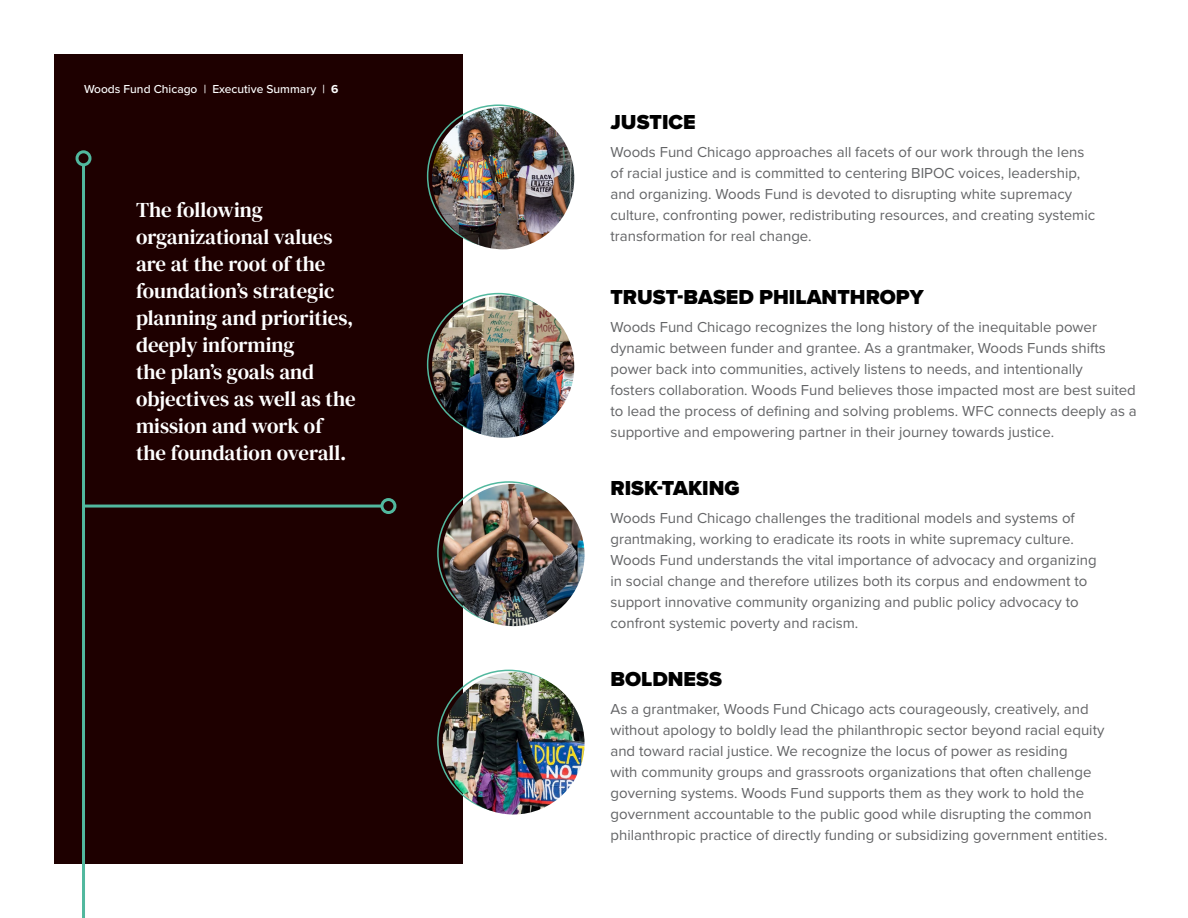
<style>
.page{position:relative;width:1188px;height:918px;background:#fff}
.page>*{position:absolute;margin:0;border:0;box-sizing:border-box;transform-origin:0 0}
.t1{font:21px/27px "DM Serif Text";color:#fff}
.t2{font:900 21px "Proxima Nova";color:#000}
.t3{font:15px/21px "Proxima Nova";color:#636466}
.t4{font:500 12px "Proxima Nova";color:#fff}
.s1{font-weight:700}
</style>
<div class="page">
<div style="left:54px;top:54px;width:408px;height:810px;background:#1e0000"></div>
<img style="left:432px;top:107px;width:142px;height:142px;border-radius:71px">
<img style="left:432px;top:296px;width:142px;height:142px;border-radius:71px">
<img style="left:442px;top:484px;width:143px;height:142px;border-radius:71px">
<img style="left:442px;top:672px;width:143px;height:143px;border-radius:71px">
<hr style="left:82px;top:165px;width:3px;height:753px;background:#51b89e">
<div style="left:76px;top:150px;width:16px;height:16px;border:3px solid #51b89e;border-radius:50%"></div>
<hr style="left:84px;top:505px;width:298px;height:3px;background:#51b89e">
<div style="left:380px;top:498px;width:16px;height:16px;border:3px solid #51b89e;border-radius:50%"></div>
<p class="t4" style="left:84px;top:81px;width:256px">Woods Fund Chicago | Executive Summary | <span class="s1">6</span></p>
<h1 class="t1" style="left:136px;top:197px;width:221px">The following organizational values are at the root of the foundation’s strategic planning and priorities, deeply informing<br>the plan’s goals and objectives as well as the mission and work of the foundation overall.</h1>
<h1 class="t2" style="left:610px;top:107px;width:87px">JUSTICE</h1>
<p class="t3" style="left:610px;top:141px;width:486px">Woods Fund Chicago approaches all facets of our work through the lens of racial justice and is committed to centering BIPOC voices, leadership, and organizing. Woods Fund is devoted to disrupting white supremacy culture, confronting power, redistributing resources, and creating systemic transformation for real change.</p>
<h1 class="t2" style="left:610px;top:281px;width:315px">TRUST-BASED PHILANTHROPY</h1>
<p class="t3" style="left:610px;top:316px;width:528px">Woods Fund Chicago recognizes the long history of the inequitable power dynamic between funder and grantee. As a grantmaker, Woods Funds shifts power back into communities, actively listens to needs, and intentionally<br>fosters collaboration. Woods Fund believes those impacted most are best suited to lead the process of defining and solving problems. WFC connects deeply as a supportive and empowering partner in their journey towards justice.</p>
<h1 class="t2" style="left:610px;top:472px;width:131px">RISK-TAKING</h1>
<p class="t3" style="left:610px;top:507px;width:488px">Woods Fund Chicago challenges the traditional models and systems of grantmaking, working to eradicate its roots in white supremacy culture.<br>Woods Fund understands the vital importance of advocacy and organizing in social change and therefore utilizes both its corpus and endowment to support innovative community organizing and public policy advocacy to confront systemic poverty and racism.</p>
<h1 class="t2" style="left:610px;top:664px;width:113px">BOLDNESS</h1>
<p class="t3" style="left:610px;top:698px;width:499px">As a grantmaker, Woods Fund Chicago acts courageously, creatively, and without apology to boldly lead the philanthropic sector beyond racial equity and toward racial justice. We recognize the locus of power as residing<br>with community groups and grassroots organizations that often challenge governing systems. Woods Fund supports them as they work to hold the government accountable to the public good while disrupting the common philanthropic practice of directly funding or subsidizing government entities.</p>
</div>
